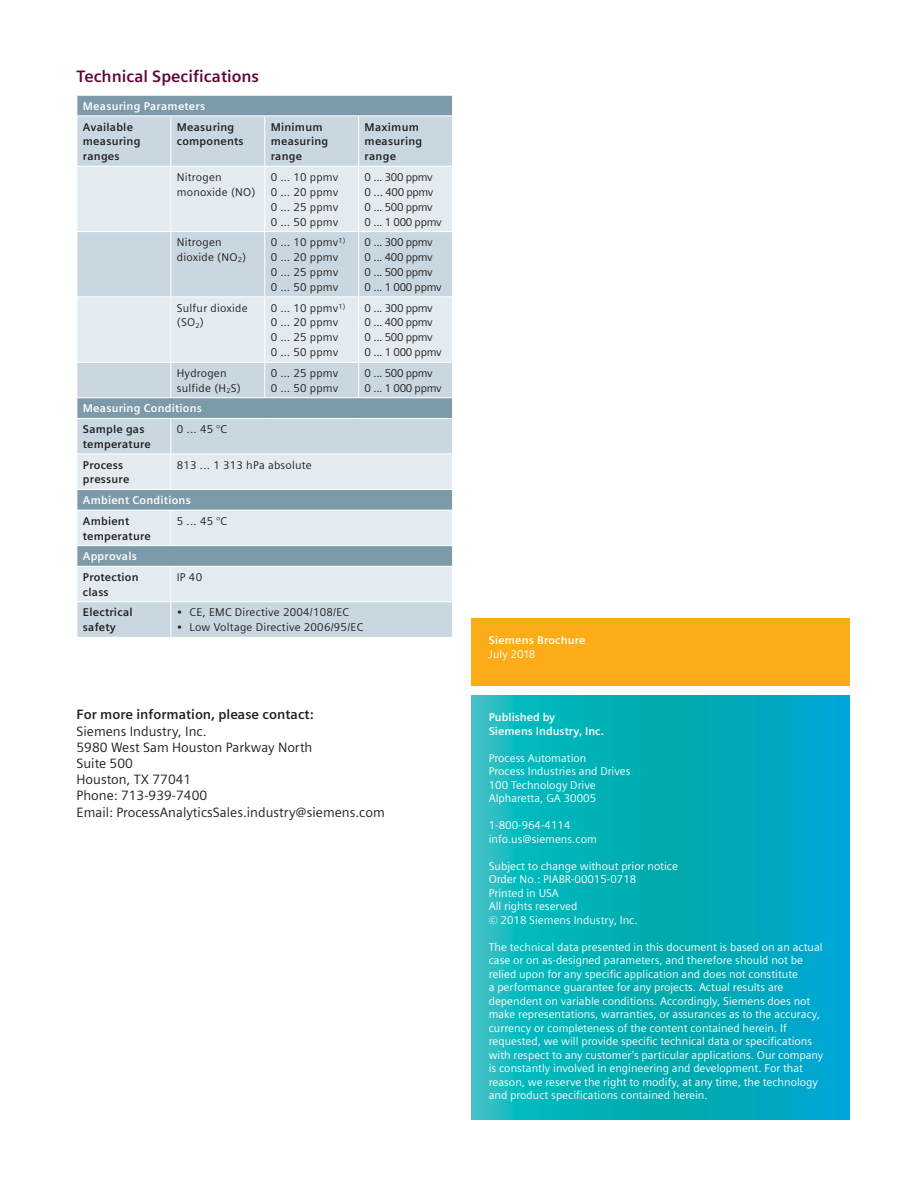
<style>
.page{position:relative;width:918px;height:1188px;background:#fff}
.page>*{position:absolute;margin:0;border:0;box-sizing:border-box;transform-origin:0 0}
.t1{font:700 16.5px "Siemens Sans";color:#60053a}
.t2{font:13.5px/16.2px "Siemens Sans";color:#231f20}
.t3{font:700 13.5px "Siemens Sans";color:#231f20}
.t4{font:11.25px/13.5px "Siemens Sans";color:#fff}
.t5{font:11.25px/14.9px "Siemens Sans";letter-spacing:.02em;color:#231f20}
.t6{font:700 11.25px/14.9px "Siemens Sans";letter-spacing:.02em;color:#231f20}
.t7{font:11.25px/14.9px "Siemens Sans";letter-spacing:-.025em;color:#231f20}
.t8{font:700 11.25px "Siemens Sans";letter-spacing:.02em;color:#fff}
.t9{font:700 11.25px/13.5px "Siemens Sans";color:#fff}
</style>
<div class="page">
<div style="left:78px;top:96px;width:374px;height:19px;background:#7c9aa9"></div>
<div style="left:78px;top:116px;width:374px;height:521px;background:#c9d7e0"></div>
<svg style="left:78px;top:167px;width:374px;height:434px;background:#cdd9e1"></svg>
<svg style="left:77px;top:96px;width:1px;height:19px"></svg>
<hr style="left:170px;top:116px;width:1px;height:50px;background:#fff">
<hr style="left:264px;top:116px;width:1px;height:50px;background:#fff">
<hr style="left:358px;top:116px;width:1px;height:50px;background:#fff">
<hr style="left:77px;top:166px;width:94px;height:1px;background:#fff">
<hr style="left:171px;top:166px;width:94px;height:1px;background:#fff">
<hr style="left:170px;top:167px;width:1px;height:64px;background:#fff">
<hr style="left:265px;top:166px;width:94px;height:1px;background:#fff">
<hr style="left:264px;top:167px;width:1px;height:64px;background:#fff">
<hr style="left:359px;top:166px;width:94px;height:1px;background:#fff">
<hr style="left:358px;top:167px;width:1px;height:64px;background:#fff">
<hr style="left:77px;top:231px;width:94px;height:1px;background:#fff">
<hr style="left:171px;top:231px;width:94px;height:1px;background:#fff">
<hr style="left:170px;top:232px;width:1px;height:65px;background:#fff">
<hr style="left:265px;top:231px;width:94px;height:1px;background:#fff">
<hr style="left:264px;top:232px;width:1px;height:65px;background:#fff">
<hr style="left:359px;top:231px;width:94px;height:1px;background:#fff">
<hr style="left:358px;top:232px;width:1px;height:65px;background:#fff">
<hr style="left:77px;top:297px;width:94px;height:1px;background:#fff">
<hr style="left:171px;top:297px;width:94px;height:1px;background:#fff">
<hr style="left:170px;top:297px;width:1px;height:65px;background:#fff">
<hr style="left:265px;top:297px;width:94px;height:1px;background:#fff">
<hr style="left:264px;top:297px;width:1px;height:65px;background:#fff">
<hr style="left:359px;top:297px;width:94px;height:1px;background:#fff">
<hr style="left:358px;top:297px;width:1px;height:65px;background:#fff">
<hr style="left:77px;top:362px;width:94px;height:1px;background:#fff">
<hr style="left:171px;top:362px;width:94px;height:1px;background:#fff">
<hr style="left:170px;top:363px;width:1px;height:34px;background:#fff">
<hr style="left:265px;top:362px;width:94px;height:1px;background:#fff">
<hr style="left:264px;top:363px;width:1px;height:34px;background:#fff">
<hr style="left:359px;top:362px;width:94px;height:1px;background:#fff">
<hr style="left:358px;top:363px;width:1px;height:34px;background:#fff">
<hr style="left:77px;top:397px;width:94px;height:1px;background:#fff">
<svg style="left:77px;top:398px;width:1px;height:20px"></svg>
<hr style="left:171px;top:397px;width:94px;height:1px;background:#fff">
<hr style="left:265px;top:397px;width:94px;height:1px;background:#fff">
<hr style="left:359px;top:397px;width:94px;height:1px;background:#fff">
<hr style="left:77px;top:418px;width:94px;height:1px;background:#fff">
<hr style="left:171px;top:418px;width:94px;height:1px;background:#fff">
<hr style="left:170px;top:419px;width:1px;height:35px;background:#fff">
<hr style="left:265px;top:418px;width:94px;height:1px;background:#fff">
<hr style="left:359px;top:418px;width:94px;height:1px;background:#fff">
<hr style="left:77px;top:454px;width:94px;height:1px;background:#fff">
<hr style="left:171px;top:454px;width:94px;height:1px;background:#fff">
<hr style="left:170px;top:454px;width:1px;height:35px;background:#fff">
<hr style="left:265px;top:454px;width:94px;height:1px;background:#fff">
<hr style="left:359px;top:454px;width:94px;height:1px;background:#fff">
<hr style="left:77px;top:489px;width:94px;height:1px;background:#fff">
<svg style="left:77px;top:490px;width:1px;height:20px"></svg>
<hr style="left:171px;top:489px;width:94px;height:1px;background:#fff">
<hr style="left:265px;top:489px;width:94px;height:1px;background:#fff">
<hr style="left:359px;top:489px;width:94px;height:1px;background:#fff">
<hr style="left:77px;top:510px;width:94px;height:1px;background:#fff">
<hr style="left:171px;top:510px;width:94px;height:1px;background:#fff">
<hr style="left:170px;top:511px;width:1px;height:34px;background:#fff">
<hr style="left:265px;top:510px;width:94px;height:1px;background:#fff">
<hr style="left:359px;top:510px;width:94px;height:1px;background:#fff">
<hr style="left:77px;top:545px;width:94px;height:1px;background:#fff">
<svg style="left:77px;top:546px;width:1px;height:20px"></svg>
<hr style="left:171px;top:545px;width:94px;height:1px;background:#fff">
<hr style="left:265px;top:545px;width:94px;height:1px;background:#fff">
<hr style="left:359px;top:545px;width:94px;height:1px;background:#fff">
<hr style="left:77px;top:566px;width:94px;height:1px;background:#fff">
<hr style="left:171px;top:566px;width:94px;height:1px;background:#fff">
<hr style="left:170px;top:567px;width:1px;height:34px;background:#fff">
<hr style="left:265px;top:566px;width:94px;height:1px;background:#fff">
<hr style="left:359px;top:566px;width:94px;height:1px;background:#fff">
<hr style="left:77px;top:601px;width:94px;height:1px;background:#fff">
<hr style="left:171px;top:601px;width:94px;height:1px;background:#fff">
<hr style="left:170px;top:602px;width:1px;height:35px;background:#fff">
<hr style="left:265px;top:601px;width:94px;height:1px;background:#fff">
<hr style="left:359px;top:601px;width:94px;height:1px;background:#fff">
<svg style="left:472px;top:695px;width:378px;height:425px;background:#05aebc"></svg>
<div style="left:472px;top:618px;width:378px;height:67px;background:#fbac18"></div>
<h1 class="t1" style="left:77px;top:67px;width:184px">Technical Specifications</h1>
<p class="t8" style="left:83px;top:100px;width:124px">Measuring Parameters</p>
<p class="t6" style="left:83px;top:119px;width:59px">Available measuring ranges</p>
<p class="t6" style="left:177px;top:119px;width:68px">Measuring components</p>
<p class="t6" style="left:271px;top:119px;width:59px">Minimum measuring range</p>
<p class="t6" style="left:365px;top:119px;width:59px">Maximum measuring range</p>
<p class="t5" style="left:177px;top:170px;width:80px">Nitrogen monoxide (NO)</p>
<p class="t5" style="left:271px;top:170px;width:69px;text-align:justify">0 … 10 ppmv 0 … 20 ppmv 0 … 25 ppmv 0 … 50 ppmv</p>
<p class="t7" style="left:365px;top:170px;width:78px">0 ... 300 ppmv<br>0 … 400 ppmv<br>0 ... 500 ppmv<br>0 ... 1 000 ppmv</p>
<p class="t5" style="left:177px;top:235px;width:71px">Nitrogen dioxide (NO<sub>2</sub>)</p>
<p class="t5" style="left:271px;top:235px;width:76px">0 … 10 ppmv<sup>1)<br></sup>0 … 20 ppmv<br>0 … 25 ppmv<br>0 … 50 ppmv</p>
<p class="t7" style="left:365px;top:235px;width:78px">0 ... 300 ppmv<br>0 ... 400 ppmv<br>0 ... 500 ppmv<br>0 ... 1 000 ppmv</p>
<p class="t5" style="left:177px;top:300px;width:72px">Sulfur dioxide (SO<sub>2</sub>)</p>
<p class="t5" style="left:271px;top:300px;width:76px">0 … 10 ppmv<sup>1)<br></sup>0 … 20 ppmv<br>0 … 25 ppmv<br>0 … 50 ppmv</p>
<p class="t7" style="left:365px;top:300px;width:78px">0 ... 300 ppmv<br>0 ... 400 ppmv<br>0 ... 500 ppmv<br>0 ... 1 000 ppmv</p>
<p class="t5" style="left:177px;top:366px;width:66px">Hydrogen sulfide (H<sub>2</sub>S)</p>
<p class="t5" style="left:271px;top:366px;width:69px">0 … 25 ppmv<br>0 … 50 ppmv</p>
<p class="t7" style="left:365px;top:366px;width:78px">0 ... 500 ppmv<br>0 ... 1 000 ppmv</p>
<p class="t8" style="left:83px;top:402px;width:121px">Measuring Conditions</p>
<p class="t6" style="left:83px;top:422px;width:70px">Sample gas temperature</p>
<p class="t5" style="left:177px;top:422px;width:52px">0 ... 45 °C</p>
<p class="t6" style="left:83px;top:457px;width:48px">Process pressure</p>
<p class="t5" style="left:177px;top:457px;width:136px">813 ... 1 313 hPa absolute</p>
<p class="t8" style="left:83px;top:494px;width:109px">Ambient Conditions</p>
<p class="t6" style="left:83px;top:514px;width:70px">Ambient temperature</p>
<p class="t5" style="left:177px;top:514px;width:52px">5 ... 45 °C</p>
<p class="t8" style="left:83px;top:550px;width:56px">Approvals</p>
<p class="t6" style="left:83px;top:570px;width:57px">Protection class</p>
<p class="t5" style="left:177px;top:570px;width:27px">IP 40</p>
<p class="t6" style="left:83px;top:605px;width:51px">Electrical safety</p>
<p class="t5" style="left:177px;top:605px;width:174px">• CE, EMC Directive 2004/108/EC</p>
<p class="t5" style="left:177px;top:620px;width:188px">• Low Voltage Directive 2006/95/EC</p>
<p class="t3" style="left:77px;top:707px;width:239px">For more information, please contact:</p>
<p class="t2" style="left:77px;top:723px;width:310px">Siemens Industry, Inc.<br>5980 West Sam Houston Parkway North<br>Suite 500<br>Houston, TX 77041<br>Phone: 713-939-7400<br>Email: ProcessAnalyticsSales.industry@siemens.com</p>
<p class="t8" style="left:489px;top:633px;width:98px">Siemens Brochure</p>
<p class="t4" style="left:489px;top:648px;width:48px">July 2018</p>
<p class="t9" style="left:489px;top:711px;width:117px">Published by<br>Siemens Industry, Inc.</p>
<p class="t4" style="left:489px;top:751px;width:143px">Process Automation<br>Process Industries and Drives<br>100 Technology Drive<br>Alpharetta, GA 30005</p>
<p class="t4" style="left:489px;top:819px;width:110px">1-800-964-4114 info.us@siemens.com</p>
<p class="t4" style="left:489px;top:859px;width:191px">Subject to change without prior notice<br>Order No.: PIABR-00015-0718<br>Printed in USA<br>All rights reserved<br>© 2018 Siemens Industry, Inc.</p>
<p class="t4" style="left:489px;top:940px;width:336px">The technical data presented in this document is based on an actual case or on as-designed parameters, and therefore should not be relied upon for any specific application and does not constitute<br>a performance guarantee for any projects. Actual results are dependent on variable conditions. Accordingly, Siemens does not make representations, warranties, or assurances as to the accuracy, currency or completeness of the content contained herein. If requested, we will provide specific technical data or specifications with respect to any customer’s particular applications. Our company is constantly involved in engineering and development. For that reason, we reserve the right to modify, at any time, the technology and product specifications contained herein.</p>
</div>
